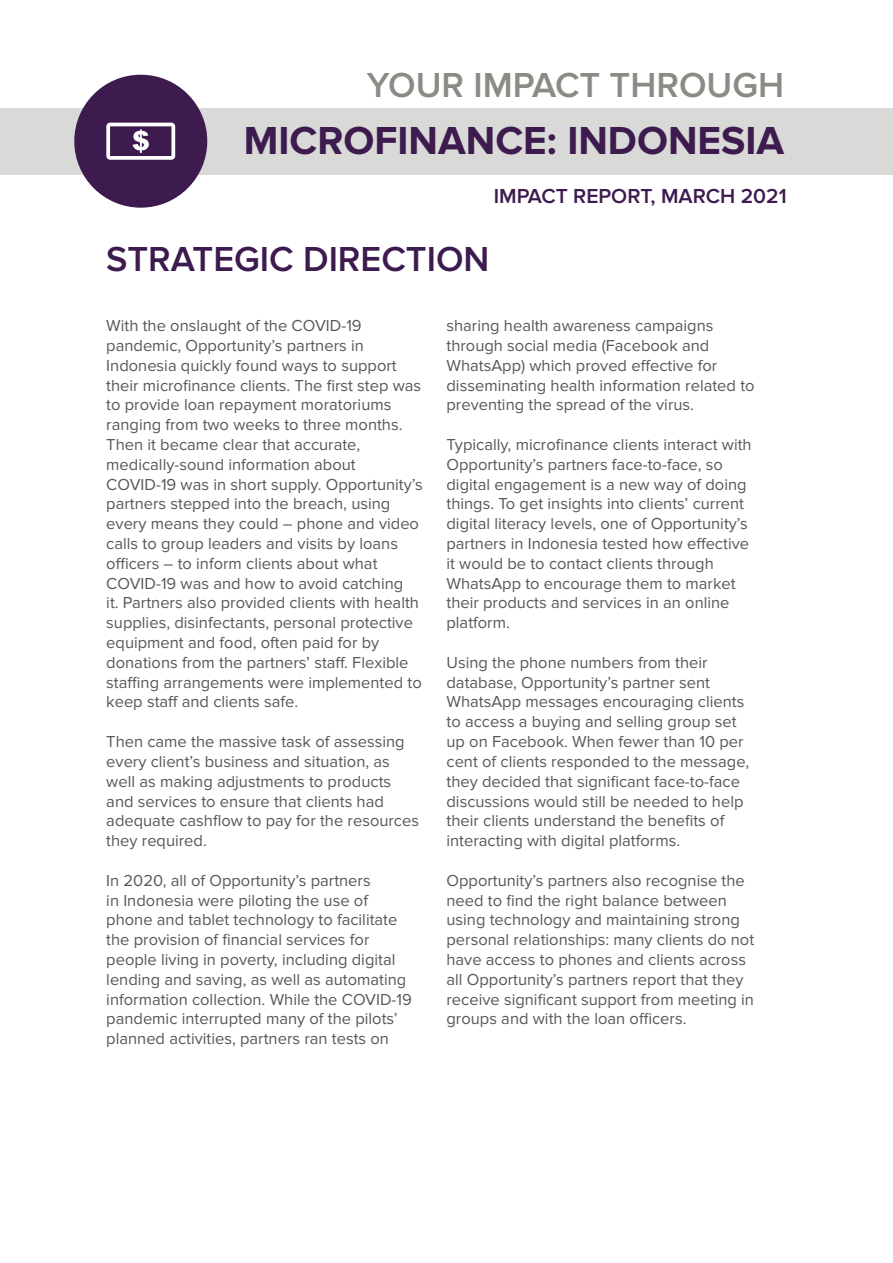
<style>
.page{position:relative;width:893px;height:1263px;background:#fff}
.page>*{position:absolute;margin:0;border:0;box-sizing:border-box;transform-origin:0 0}
.t1{font:700 40.5px "Proxima Nova";color:#3d1b4f}
.sub_head{font:600 36px "Proxima Nova";color:#3d1b4f}
.t2{font:600 36px "Proxima Nova";color:#8b8b85}
.sub_head-2{font:600 21px "Proxima Nova";color:#3d1b4f}
.Body_Text{font:16.5px/19.8px "Proxima Nova";color:#57585a}
</style>
<div class="page">
<div style="left:0;top:108px;width:893px;height:67px;background:#d9d9d7"></div>
<div style="left:74px;top:75px;width:133px;height:133px;background:#3d1b4f;border-radius:50%"></div>
<svg style="left:106px;top:123px;width:69px;height:37px"></svg>
<p class="t2" style="left:367px;top:64px;width:419px">YOUR IMPACT THROUGH</p>
<p class="t1" style="left:244px;top:117px;width:542px">MICROFINANCE: INDONESIA</p>
<p class="sub_head-2" style="left:494px;top:184px;width:294px">IMPACT REPORT, MARCH 2021</p>
<p class="sub_head" style="left:106px;top:238px;width:385px">STRATEGIC DIRECTION</p>
<p class="Body_Text" style="left:106px;top:316px;width:318px">With the onslaught of the COVID-19 pandemic, Opportunity’s partners in Indonesia quickly found ways to support their microfinance clients. The first step was to provide loan repayment moratoriums ranging from two weeks to three months.<br>Then it became clear that accurate, medically-sound information about COVID-19 was in short supply. Opportunity’s partners stepped into the breach, using every means they could – phone and video calls to group leaders and visits by loans officers – to inform clients about what COVID-19 was and how to avoid catching<br>it. Partners also provided clients with health supplies, disinfectants, personal protective equipment and food, often paid for by donations from the partners’ staff. Flexible staffing arrangements were implemented to keep staff and clients safe.</p>
<p class="Body_Text" style="left:106px;top:732px;width:314px">Then came the massive task of assessing every client’s business and situation, as well as making adjustments to products and services to ensure that clients had adequate cashflow to pay for the resources they required.</p>
<p class="Body_Text" style="left:106px;top:870px;width:307px">In 2020, all of Opportunity’s partners<br>in Indonesia were piloting the use of phone and tablet technology to facilitate the provision of financial services for people living in poverty, including digital lending and saving, as well as automating information collection. While the COVID-19 pandemic interrupted many of the pilots’ planned activities, partners ran tests on</p>
<p class="Body_Text" style="left:446px;top:316px;width:310px">sharing health awareness campaigns through social media (Facebook and WhatsApp) which proved effective for disseminating health information related to preventing the spread of the virus.</p>
<p class="Body_Text" style="left:446px;top:435px;width:307px">Typically, microfinance clients interact with Opportunity’s partners face-to-face, so digital engagement is a new way of doing things. To get insights into clients’ current digital literacy levels, one of Opportunity’s partners in Indonesia tested how effective it would be to contact clients through WhatsApp to encourage them to market their products and services in an online platform.</p>
<p class="Body_Text" style="left:446px;top:653px;width:304px">Using the phone numbers from their database, Opportunity’s partner sent WhatsApp messages encouraging clients to access a buying and selling group set up on Facebook. When fewer than 10 per cent of clients responded to the message, they decided that significant face-to-face discussions would still be needed to help their clients understand the benefits of interacting with digital platforms.</p>
<p class="Body_Text" style="left:446px;top:870px;width:309px">Opportunity’s partners also recognise the need to find the right balance between using technology and maintaining strong personal relationships: many clients do not have access to phones and clients across all Opportunity’s partners report that they receive significant support from meeting in groups and with the loan officers.</p>
</div>
